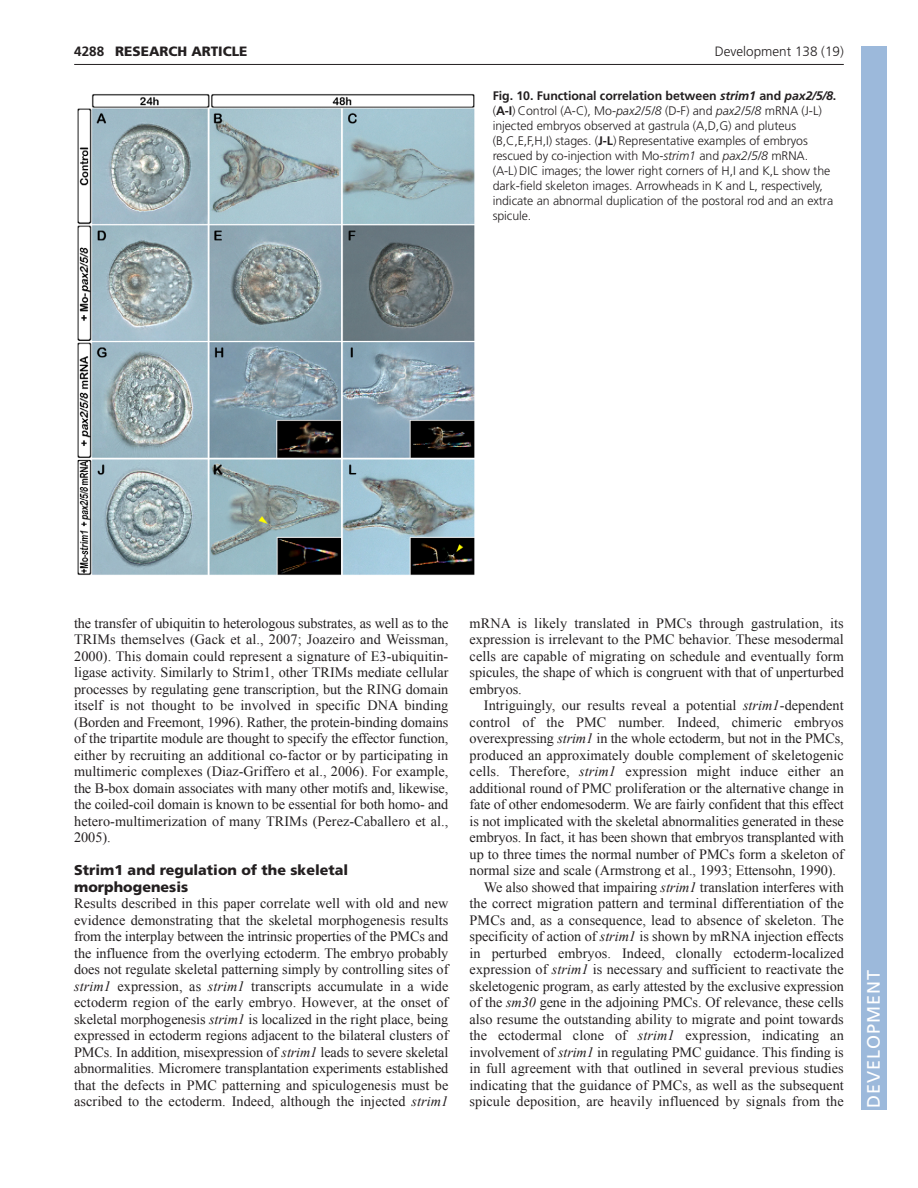
<style>
.page{position:relative;width:918px;height:1188px;background:#fff}
.page>*{position:absolute;margin:0;border:0;box-sizing:border-box;transform-origin:0 0}
.t1{font:18px "Frutiger LT Std";letter-spacing:.055em;color:#fff}
.t2{font:14.25px/16.5px "Times New Roman";letter-spacing:.005em;color:#231f20;text-align:justify}
.t3{font:900 14.25px/16.5px "Frutiger LT Std";color:#231f20}
.t4{font:300 13.5px "Frutiger LT Std";color:#231f20}
.t5{font:900 13.5px "Frutiger LT Std";color:#231f20}
.t6{font:700 13.5px "Frutiger LT Std";color:#231f20}
.t7{font:300 12.3px/15px "Frutiger LT Std";letter-spacing:-.005em;color:#231f20}
.s1{font-weight:700}
.s2{font-weight:700;font-style:italic}
.s3{font-style:italic}
</style>
<div class="page">
<hr style="left:74px;top:64px;width:770px;height:1px;background:#231f20">
<img style="left:77px;top:94px;width:398px;height:481px">
<div style="left:861px;top:46px;width:25px;height:1064px;background:#9cb9db"></div>
<p class="t6" style="left:74px;top:46px;width:32px">4288</p>
<p class="t5" style="left:115px;top:46px;width:134px">RESEARCH ARTICLE</p>
<p class="t4" style="left:715px;top:46px;width:131px">Development 138 (19)</p>
<p class="t7" style="left:493px;top:89px;width:345px"><span class="s1">Fig. 10. Functional correlation between</span> <span class="s2">strim1</span> <span class="s1">and</span> <span class="s2">pax2/5/8</span><span class="s1">. </span>(<span class="s1">A-I</span>) Control (A-C), Mo-<span class="s3">pax2/5/8</span> (D-F) and <span class="s3">pax2/5/8</span> mRNA (J-L) injected embryos observed at gastrula (A,D,G) and pluteus (B,C,E,F,H,I) stages. (<span class="s1">J-L</span>) Representative examples of embryos rescued by co-injection with Mo-<span class="s3">strim1</span> and <span class="s3">pax2/5/8</span> mRNA.<br>(A-L) DIC images; the lower right corners of H,I and K,L show the dark-field skeleton images. Arrowheads in K and L, respectively, indicate an abnormal duplication of the postoral rod and an extra spicule.</p>
<p class="t2" style="left:74px;top:615px;width:376px">the transfer of ubiquitin to heterologous substrates, as well as to the TRIMs themselves (Gack et al., 2007; Joazeiro and Weissman, 2000). This domain could represent a signature of E3-ubiquitin&shy;ligase activity. Similarly to Strim1, other TRIMs mediate cellular processes by regulating gene transcription, but the RING domain itself is not thought to be involved in specific DNA binding (Borden and Freemont, 1996). Rather, the protein-binding domains of the tripartite module are thought to specify the effector function, either by recruiting an additional co-factor or by participating in multimeric complexes (Diaz-Griffero et al., 2006). For example, the B-box domain associates with many other motifs and, likewise, the coiled-coil domain is known to be essential for both homo- and hetero-multimerization of many TRIMs (Perez-Caballero et al., 2005).</p>
<p class="t3" style="left:74px;top:863px;width:276px">Strim1 and regulation of the skeletal morphogenesis</p>
<p class="t2" style="left:74px;top:895px;width:376px">Results described in this paper correlate well with old and new evidence demonstrating that the skeletal morphogenesis results from the interplay between the intrinsic properties of the PMCs and the influence from the overlying ectoderm. The embryo probably does not regulate skeletal patterning simply by controlling sites of <span class="s3">strim1</span> expression, as <span class="s3">strim1</span> transcripts accumulate in a wide ectoderm region of the early embryo. However, at the onset of skeletal morphogenesis <span class="s3">strim1</span> is localized in the right place, being expressed in ectoderm regions adjacent to the bilateral clusters of PMCs. In addition, misexpression of <span class="s3">strim1</span> leads to severe skeletal abnormalities. Micromere transplantation experiments established that the defects in PMC patterning and spiculogenesis must be ascribed to the ectoderm. Indeed, although the injected <span class="s3">strim1</span></p>
<p class="t2" style="left:470px;top:615px;width:376px">mRNA is likely translated in PMCs through gastrulation, its expression is irrelevant to the PMC behavior. These mesodermal cells are capable of migrating on schedule and eventually form spicules, the shape of which is congruent with that of unperturbed embryos.</p>
<p class="t2" style="left:484px;top:697px;width:361px">Intriguingly, our results reveal a potential <span class="s3">strim1</span>-dependent</p>
<p class="t2" style="left:470px;top:714px;width:376px">control of the PMC number. Indeed, chimeric embryos</p>
<p class="t2" style="left:470px;top:730px;width:376px">overexpressing <span class="s3">strim1</span> in the whole ectoderm, but not in the PMCs,</p>
<p class="t2" style="left:470px;top:747px;width:376px">produced an approximately double complement of skeletogenic</p>
<p class="t2" style="left:470px;top:763px;width:376px">cells. Therefore, <span class="s3">strim1</span> expression might induce either an</p>
<p class="t2" style="left:470px;top:780px;width:376px">additional round of PMC proliferation or the alternative change in</p>
<p class="t2" style="left:470px;top:796px;width:376px">fate of other endomesoderm. We are fairly confident that this effect</p>
<p class="t2" style="left:470px;top:813px;width:376px">is not implicated with the skeletal abnormalities generated in these</p>
<p class="t2" style="left:470px;top:829px;width:376px">embryos. In fact, it has been shown that embryos transplanted with</p>
<p class="t2" style="left:470px;top:846px;width:376px">up to three times the normal number of PMCs form a skeleton of</p>
<p class="t2" style="left:470px;top:862px;width:368px">normal size and scale (Armstrong et al., 1993; Ettensohn, 1990).</p>
<p class="t2" style="left:484px;top:879px;width:361px">We also showed that impairing <span class="s3">strim1</span> translation interferes with</p>
<p class="t2" style="left:470px;top:895px;width:376px">the correct migration pattern and terminal differentiation of the</p>
<p class="t2" style="left:470px;top:912px;width:376px">PMCs and, as a consequence, lead to absence of skeleton. The</p>
<p class="t2" style="left:470px;top:928px;width:376px">specificity of action of <span class="s3">strim1</span> is shown by mRNA injection effects</p>
<p class="t2" style="left:470px;top:945px;width:376px">in perturbed embryos. Indeed, clonally ectoderm-localized</p>
<p class="t2" style="left:470px;top:961px;width:376px">expression of <span class="s3">strim1</span> is necessary and sufficient to reactivate the</p>
<p class="t2" style="left:470px;top:978px;width:376px">skeletogenic program, as early attested by the exclusive expression</p>
<p class="t2" style="left:470px;top:994px;width:376px">of the <span class="s3">sm30</span> gene in the adjoining PMCs. Of relevance, these cells</p>
<p class="t2" style="left:470px;top:1011px;width:376px">also resume the outstanding ability to migrate and point towards</p>
<p class="t2" style="left:470px;top:1027px;width:376px">the ectodermal clone of <span class="s3">strim1</span> expression, indicating an</p>
<p class="t2" style="left:470px;top:1044px;width:376px">involvement of <span class="s3">strim1</span> in regulating PMC guidance. This finding is</p>
<p class="t2" style="left:470px;top:1060px;width:376px">in full agreement with that outlined in several previous studies</p>
<p class="t2" style="left:470px;top:1077px;width:376px">indicating that the guidance of PMCs, as well as the subsequent</p>
<p class="t2" style="left:470px;top:1093px;width:376px">spicule deposition, are heavily influenced by signals from the</p>
<p class="t1" style="left:863px;top:1108px;width:140px;rotate:-90deg">DEVELOPMENT</p>
</div>
